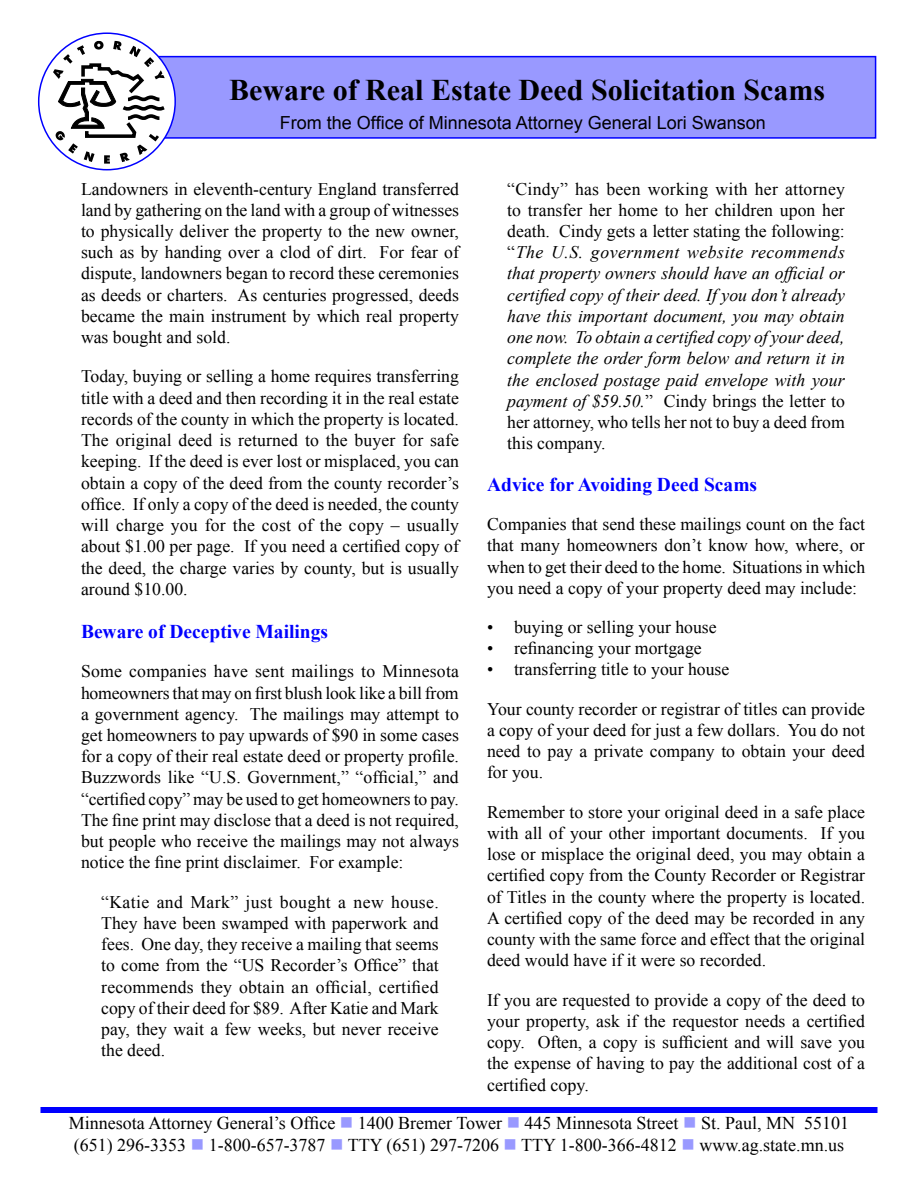
<style>
.page{position:relative;width:918px;height:1188px;background:#fff}
.page>*{position:absolute;margin:0;border:0;box-sizing:border-box;transform-origin:0 0}
.t1{font:700 30px "Times New Roman";color:#000}
.t2{font:700 19.5px "Times New Roman";color:#00f}
.t3{font:18px/21.6px "Times New Roman";color:#000}
.t4{font:18px "Arial";color:#000}
.t5{font:17.7px/21.3px "Times New Roman";color:#000;text-align:justify}
.t6{font:italic 17.7px/21.3px "Times New Roman";color:#000;text-align:justify}
.s1{font-style:normal}
.s2{color:#99f}
</style>
<div class="page">
<div style="left:60px;top:57px;width:816px;height:81px;background:#99f"></div>
<div style="left:60px;top:56px;width:816px;height:83px;border:2px solid #00f"></div>
<div style="left:40px;top:1107px;width:838px;height:6px;background:#00f"></div>
<div style="left:39px;top:33px;width:136px;height:137px;background:#fff;border-radius:50%"></div>
<svg style="left:53px;top:41px;width:112px;height:123px"></svg>
<h1 class="t1" style="left:229px;top:69px;width:598px">Beware of Real Estate Deed Solicitation Scams</h1>
<p class="t4" style="left:280px;top:111px;width:488px">From the Office of Minnesota Attorney General Lori Swanson</p>
<p class="t5" style="left:81px;top:178px;width:380px">Landowners in eleventh-century England transferred land by gathering on the land with a group of witnesses to physically deliver the property to the new owner, such as by handing over a clod of dirt. For fear of dispute, landowners began to record these ceremonies as deeds or charters. As centuries progressed, deeds became the main instrument by which real property was bought and sold.</p>
<p class="t5" style="left:81px;top:366px;width:380px">Today, buying or selling a home requires transferring title with a deed and then recording it in the real estate records of the county in which the property is located.<br>The original deed is returned to the buyer for safe keeping. If the deed is ever lost or misplaced, you can obtain a copy of the deed from the county recorder’s office. If only a copy of the deed is needed, the county will charge you for the cost of the copy – usually about $1.00 per page. If you need a certified copy of the deed, the charge varies by county, but is usually around $10.00.</p>
<p class="t2" style="left:81px;top:618px;width:249px">Beware of Deceptive Mailings</p>
<p class="t5" style="left:81px;top:660px;width:380px">Some companies have sent mailings to Minnesota homeowners that may on first blush look like a bill from a government agency. The mailings may attempt to get homeowners to pay upwards of $90 in some cases for a copy of their real estate deed or property profile.<br>Buzzwords like “U.S. Government,” “official,” and “certified copy” may be used to get homeowners to pay.<br>The fine print may disclose that a deed is not required, but people who receive the mailings may not always notice the fine print disclaimer. For example:</p>
<p class="t5" style="left:101px;top:891px;width:339px">“Katie and Mark” just bought a new house.<br>They have been swamped with paperwork and fees. One day, they receive a mailing that seems to come from the “US Recorder’s Office” that recommends they obtain an official, certified copy of their deed for $89. After Katie and Mark pay, they wait a few weeks, but never receive the deed.</p>
<p class="t6" style="left:507px;top:178px;width:339px"><span class="s1">“Cindy” has been working with her attorney to transfer her home to her children upon her death. Cindy gets a letter stating the following: “</span>The U.S. government website recommends that property owners should have an official or certified copy of their deed. If you don’t already have this important document, you may obtain one now. To obtain a certified copy of your deed, complete the order form below and return it in the enclosed postage paid envelope with your payment of $59.50.<span class="s1">” Cindy brings the letter to her attorney, who tells her not to buy a deed from this company.</span></p>
<p class="t2" style="left:487px;top:471px;width:272px">Advice for Avoiding Deed Scams</p>
<p class="t5" style="left:487px;top:513px;width:380px">Companies that send these mailings count on the fact that many homeowners don’t know how, where, or when to get their deed to the home. Situations in which you need a copy of your property deed may include:</p>
<p class="t5" style="left:487px;top:616px;width:231px">• buying or selling your house</p>
<p class="t5" style="left:487px;top:637px;width:216px">• refinancing your mortgage</p>
<p class="t5" style="left:487px;top:659px;width:244px">• transferring title to your house</p>
<p class="t5" style="left:487px;top:698px;width:380px">Your county recorder or registrar of titles can provide a copy of your deed for just a few dollars. You do not need to pay a private company to obtain your deed for you.</p>
<p class="t5" style="left:487px;top:801px;width:380px">Remember to store your original deed in a safe place with all of your other important documents. If you lose or misplace the original deed, you may obtain a certified copy from the County Recorder or Registrar of Titles in the county where the property is located.<br>A certified copy of the deed may be recorded in any county with the same force and effect that the original deed would have if it were so recorded.</p>
<p class="t5" style="left:487px;top:989px;width:380px">If you are requested to provide a copy of the deed to your property, ask if the requestor needs a certified copy. Often, a copy is sufficient and will save you the expense of having to pay the additional cost of a</p>
<p class="t3" style="left:487px;top:1074px;width:103px">certified copy.</p>
<p class="t3" style="left:69px;top:1112px;width:782px">Minnesota Attorney General’s Office <span class="s2">■</span> 1400 Bremer Tower <span class="s2">■</span> 445 Minnesota Street <span class="s2">■</span> St. Paul, MN 55101 (651) 296-3353 <span class="s2">■</span> 1-800-657-3787 <span class="s2">■</span> TTY (651) 297-7206 <span class="s2">■</span> TTY 1-800-366-4812 <span class="s2">■</span> www.ag.state.mn.us</p>
</div>
